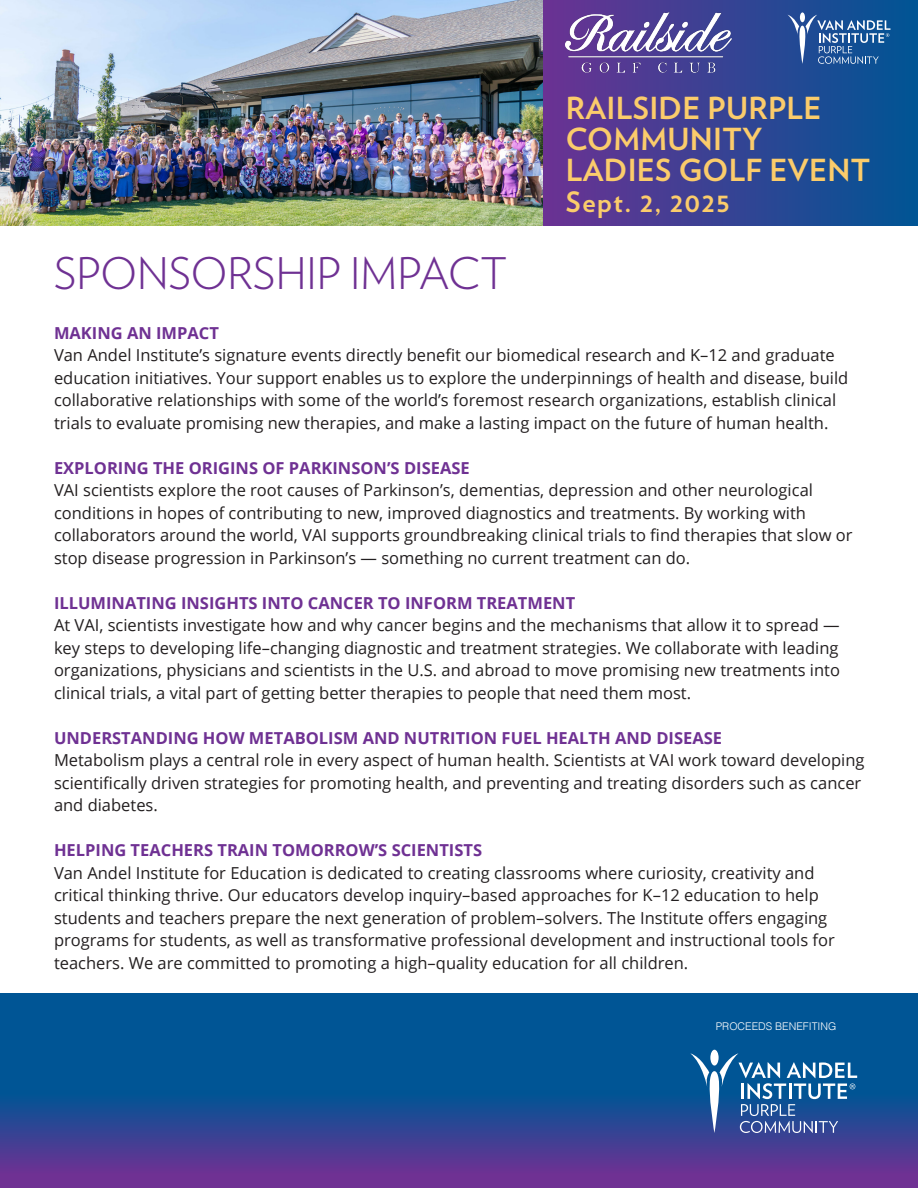
<style>
.page{position:relative;width:918px;height:1188px;background:#fff}
.page>*{position:absolute;margin:0;border:0;box-sizing:border-box;transform-origin:0 0}
.t1{font:300 43.5px "Verlag";color:#6f3193}
.t2{font:700 30.3px/30.9px "Verlag";letter-spacing:.01em;color:#fbcc6b}
.t3{font:700 28.05px "Verlag";letter-spacing:.05em;color:#fbcc6b}
.t4{font:16.5px/22.5px "Open Sans";color:#231f20}
.t5{font:700 16.5px "Open Sans";color:#6f3193}
.t6{font:300 10.65px "Helvetica";color:#fff}
.s1{font-weight:700;color:#6f3193}
</style>
<div class="page">
<div style="left:534px;top:0;width:384px;height:225px;background:linear-gradient(to right,#6e3392,#005495)"></div>
<svg style="left:788px;top:15px;width:102px;height:49px"></svg>
<img style="left:566px;top:12px;width:166px;height:60px">
<img style="left:0;top:0;width:542px;height:225px">
<div style="left:0;top:994px;width:918px;height:193px;background:#005595"></div>
<div style="left:0;top:1090px;width:918px;height:98px;background:linear-gradient(to bottom,#005594,#7b2d93)"></div>
<svg style="left:710px;top:1050px;width:9px;height:16px"></svg>
<svg style="left:690px;top:1053px;width:167px;height:80px"></svg>
<h2 class="t2" style="left:566px;top:91px;width:306px">RAILSIDE PURPLE<br>COMMUNITY<br>LADIES GOLF EVENT</h2>
<h3 class="t3" style="left:566px;top:179px;width:165px">Sept. 2, 2025</h3>
<p class="t1" style="left:54px;top:241px;width:455px">SPONSORSHIP IMPACT</p>
<p class="t4" style="left:54px;top:321px;width:796px"><span class="s1">MAKING AN IMPACT<br></span>Van Andel Institute’s signature events directly benefit our biomedical research and K–12 and graduate education initiatives. Your support enables us to explore the underpinnings of health and disease, build collaborative relationships with some of the world’s foremost research organizations, establish clinical trials to evaluate promising new therapies, and make a lasting impact on the future of human health.</p>
<p class="t5" style="left:54px;top:456px;width:417px">EXPLORING THE ORIGINS OF PARKINSON’S DISEASE</p>
<p class="t4" style="left:54px;top:479px;width:800px">VAI scientists explore the root causes of Parkinson’s, dementias, depression and other neurological conditions in hopes of contributing to new, improved diagnostics and treatments. By working with collaborators around the world, VAI supports groundbreaking clinical trials to find therapies that slow or stop disease progression in Parkinson’s — something no current treatment can do.</p>
<p class="t5" style="left:54px;top:591px;width:523px">ILLUMINATING INSIGHTS INTO CANCER TO INFORM TREATMENT</p>
<p class="t4" style="left:54px;top:614px;width:788px;text-align:justify">At VAI, scientists investigate how and why cancer begins and the mechanisms that allow it to spread — key steps to developing life–changing diagnostic and treatment strategies. We collaborate with leading organizations, physicians and scientists in the U.S. and abroad to move promising new treatments into clinical trials, a vital part of getting better therapies to people that need them most.</p>
<p class="t5" style="left:54px;top:726px;width:670px">UNDERSTANDING HOW METABOLISM AND NUTRITION FUEL HEALTH AND DISEASE</p>
<p class="t4" style="left:54px;top:749px;width:812px">Metabolism plays a central role in every aspect of human health. Scientists at VAI work toward developing scientifically driven strategies for promoting health, and preventing and treating disorders such as cancer and diabetes.</p>
<p class="t5" style="left:54px;top:839px;width:430px">HELPING TEACHERS TRAIN TOMORROW’S SCIENTISTS</p>
<p class="t4" style="left:54px;top:861px;width:782px">Van Andel Institute for Education is dedicated to creating classrooms where curiosity, creativity and critical thinking thrive. Our educators develop inquiry–based approaches for K–12 education to help students and teachers prepare the next generation of problem–solvers. The Institute offers engaging programs for students, as well as transformative professional development and instructional tools for teachers. We are committed to promoting a high–quality education for all children.</p>
<p class="t6" style="left:716px;top:1017px;width:122px">PROCEEDS BENEFITING</p>
</div>
